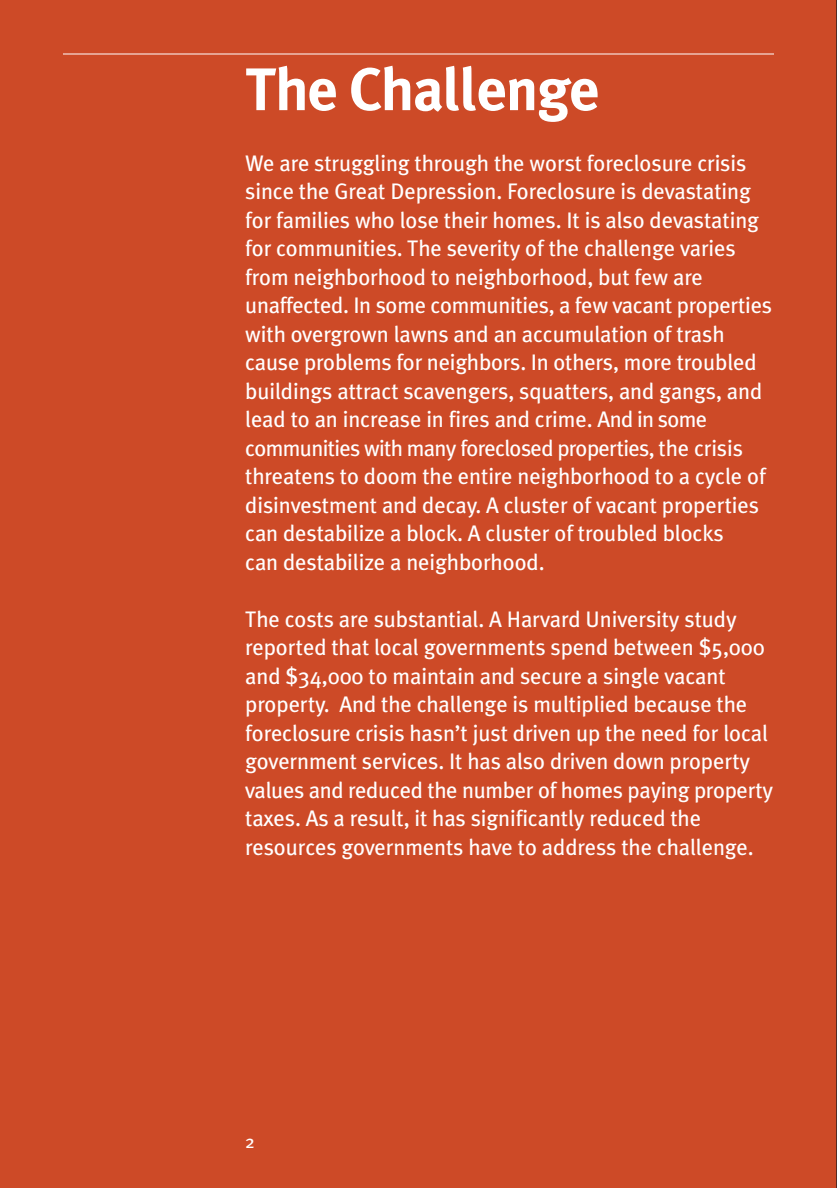
<style>
.page{position:relative;width:837px;height:1188px;background:#cd4a27}
.page>*{position:absolute;margin:0;border:0;box-sizing:border-box;transform-origin:0 0}
.t1{font:700 60px "Meta Plus";letter-spacing:-.02em;color:#fff}
.t2{font:22.5px/28.5px "Meta Plus";letter-spacing:-.005em;color:#fff}
.t3{font:18px "Meta Plus";color:#fff}
</style>
<div class="page">
<hr style="left:63px;top:54px;width:711px;height:1px;background:#fff">
<h1 class="t1" style="left:245px;top:55px;width:356px">The Challenge</h1>
<p class="t2" style="left:245px;top:148px;width:528px">We are struggling through the worst foreclosure crisis since the Great Depression. Foreclosure is devastating for families who lose their homes. It is also devastating for communities. The severity of the challenge varies from neighborhood to neighborhood, but few are unaffected. In some communities, a few vacant properties with overgrown lawns and an accumulation of trash cause problems for neighbors. In others, more troubled buildings attract scavengers, squatters, and gangs, and lead to an increase in fires and crime. And in some communities with many foreclosed properties, the crisis threatens to doom the entire neighborhood to a cycle of disinvestment and decay. A cluster of vacant properties can destabilize a block. A cluster of troubled blocks<br>can destabilize a neighborhood.</p>
<p class="t2" style="left:245px;top:605px;width:529px">The costs are substantial. A Harvard University study reported that local governments spend between $5,000 and $34,000 to maintain and secure a single vacant property. And the challenge is multiplied because the foreclosure crisis hasn’t just driven up the need for local government services. It has also driven down property values and reduced the number of homes paying property taxes. As a result, it has significantly reduced the resources governments have to address the challenge.</p>
<p class="t3" style="left:245px;top:1131px;width:11px">2</p>
</div>
